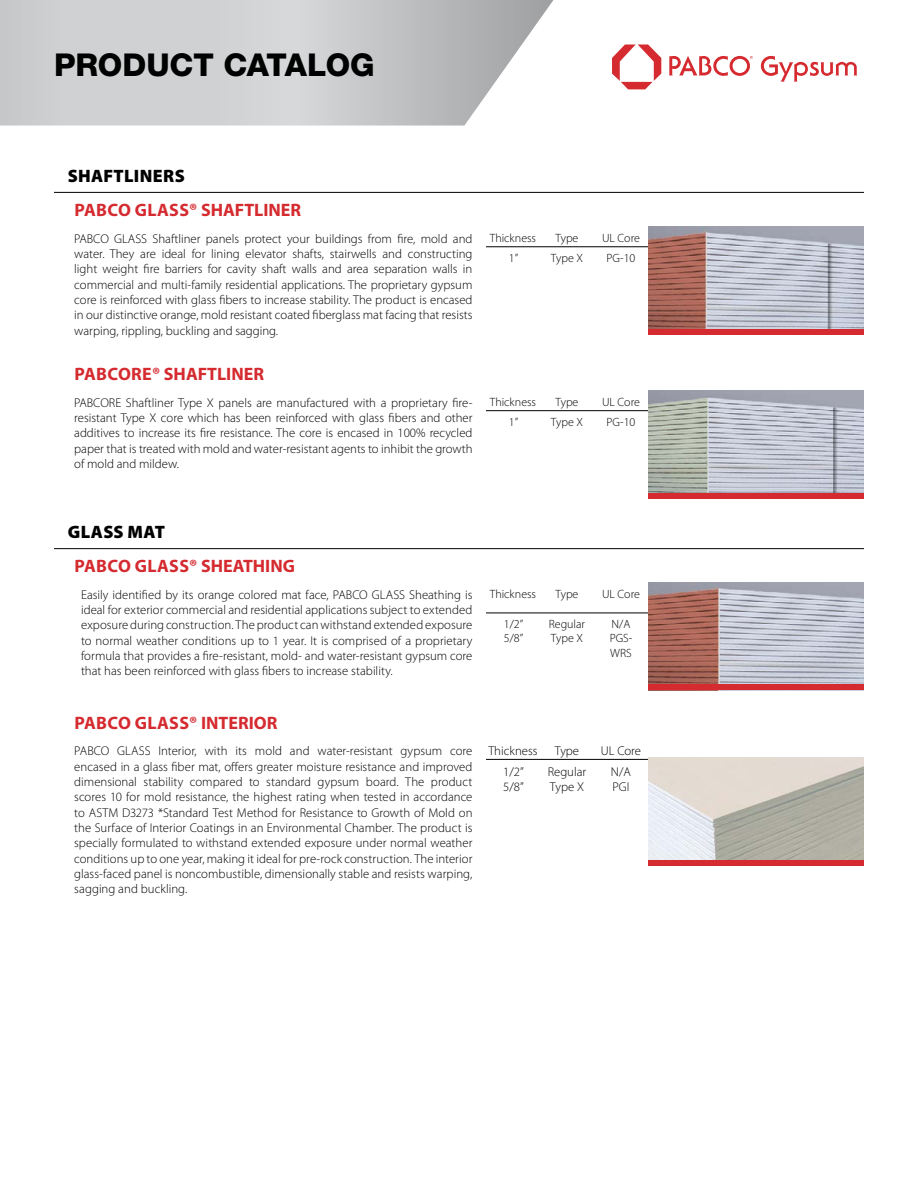
<style>
.page{position:relative;width:918px;height:1188px;background:#fff}
.page>*{position:absolute;margin:0;border:0;box-sizing:border-box;transform-origin:0 0}
.Chapter_Title{font:800 31.5px "Helvetica Neue LT Pro";letter-spacing:-.005em;color:#000101}
.Body_Two_Col_B___8_9{font:700 18px "Myriad Pro";color:#d52a2f}
.Body_Two_Col_B___8_9-2{font:900 18px "Myriad Pro";letter-spacing:.02em;color:#000101}
.Body_Two_Col_B___8_9-3{font:300 12.75px/15.3px "Myriad Pro";color:#000;text-align:justify}
.Body_Two_Col_A{font:300 12.75px/15.3px "Myriad Pro";color:#000;text-align:justify}
.Body_Two_Col_A-2{font:300 12px/14.4px "Myriad Pro";color:#000101}
.TOC___tab_leader{font:300 12px "Myriad Pro";color:#000101}
</style>
<div class="page">
<hr style="left:486px;top:246px;width:54px;height:1px;background:#000">
<hr style="left:540px;top:246px;width:54px;height:1px;background:#000">
<hr style="left:594px;top:246px;width:54px;height:1px;background:#000">
<hr style="left:486px;top:613px;width:54px;height:1px;background:#000">
<hr style="left:540px;top:613px;width:54px;height:1px;background:#000">
<hr style="left:594px;top:613px;width:54px;height:1px;background:#000">
<hr style="left:486px;top:410px;width:54px;height:1px;background:#000">
<hr style="left:540px;top:410px;width:54px;height:1px;background:#000">
<hr style="left:594px;top:410px;width:54px;height:1px;background:#000">
<hr style="left:486px;top:759px;width:54px;height:1px;background:#000">
<hr style="left:540px;top:759px;width:54px;height:1px;background:#000">
<hr style="left:594px;top:759px;width:54px;height:1px;background:#000">
<hr style="left:54px;top:548px;width:432px;height:1px;background:#000101">
<hr style="left:486px;top:548px;width:54px;height:1px;background:#000101">
<hr style="left:540px;top:548px;width:54px;height:1px;background:#000101">
<hr style="left:594px;top:548px;width:54px;height:1px;background:#000101">
<hr style="left:648px;top:548px;width:216px;height:1px;background:#000101">
<hr style="left:54px;top:192px;width:432px;height:1px;background:#000101">
<hr style="left:486px;top:192px;width:54px;height:1px;background:#000101">
<hr style="left:540px;top:192px;width:54px;height:1px;background:#000101">
<hr style="left:594px;top:192px;width:54px;height:1px;background:#000101">
<hr style="left:648px;top:192px;width:216px;height:1px;background:#000101">
<img style="left:648px;top:227px;width:216px;height:108px">
<img style="left:648px;top:390px;width:216px;height:103px">
<img style="left:648px;top:582px;width:216px;height:103px">
<img style="left:648px;top:758px;width:216px;height:108px">
<div style="left:648px;top:329px;width:216px;height:5px;background:#d52a2f"></div>
<div style="left:648px;top:493px;width:216px;height:5px;background:#d52a2f"></div>
<div style="left:648px;top:685px;width:216px;height:5px;background:#d52a2f"></div>
<div style="left:648px;top:860px;width:216px;height:5px;background:#d52a2f"></div>
<svg style="left:0;top:0;width:554px;height:126px;background:#cccecf"></svg>
<svg style="left:612px;top:44px;width:49px;height:45px"></svg>
<svg style="left:761px;top:56px;width:96px;height:26px"></svg>
<svg style="left:669px;top:56px;width:84px;height:20px"></svg>
<p class="Chapter_Title" style="left:54px;top:46px;width:322px">PRODUCT CATALOG</p>
<p class="Body_Two_Col_B___8_9-2" style="left:68px;top:164px;width:119px">SHAFTLINERS</p>
<p class="Body_Two_Col_B___8_9" style="left:74px;top:199px;width:228px">PABCO GLASS® SHAFTLINER</p>
<p class="Body_Two_Col_A" style="left:74px;top:231px;width:400px">PABCO GLASS Shaftliner panels protect your buildings from fire, mold and water. They are ideal for lining elevator shafts, stairwells and constructing light weight fire barriers for cavity shaft walls and area separation walls in commercial and multi-family residential applications. The proprietary gypsum core is reinforced with glass fibers to increase stability. The product is encased in our distinctive orange, mold resistant coated fiberglass mat facing that resists warping, rippling, buckling and sagging.</p>
<p class="Body_Two_Col_A-2" style="left:490px;top:231px;width:48px">Thickness</p>
<p class="Body_Two_Col_A-2" style="left:556px;top:231px;width:24px">Type</p>
<p class="Body_Two_Col_A-2" style="left:602px;top:231px;width:39px">UL Core</p>
<p class="TOC___tab_leader" style="left:509px;top:251px;width:11px">1”</p>
<p class="Body_Two_Col_A-2" style="left:551px;top:250px;width:34px">Type X</p>
<p class="Body_Two_Col_A-2" style="left:607px;top:250px;width:30px">PG-10</p>
<p class="Body_Two_Col_B___8_9" style="left:74px;top:363px;width:191px">PABCORE® SHAFTLINER</p>
<p class="Body_Two_Col_A" style="left:74px;top:395px;width:400px">PABCORE Shaftliner Type X panels are manufactured with a proprietary fire&shy;resistant Type X core which has been reinforced with glass fibers and other additives to increase its fire resistance. The core is encased in 100% recycled paper that is treated with mold and water-resistant agents to inhibit the growth of mold and mildew.</p>
<p class="Body_Two_Col_A-2" style="left:490px;top:395px;width:48px">Thickness</p>
<p class="Body_Two_Col_A-2" style="left:556px;top:395px;width:24px">Type</p>
<p class="Body_Two_Col_A-2" style="left:602px;top:395px;width:39px">UL Core</p>
<p class="TOC___tab_leader" style="left:509px;top:414px;width:11px">1”</p>
<p class="Body_Two_Col_A-2" style="left:551px;top:414px;width:34px">Type X</p>
<p class="Body_Two_Col_A-2" style="left:607px;top:414px;width:30px">PG-10</p>
<p class="Body_Two_Col_B___8_9-2" style="left:68px;top:520px;width:99px">GLASS MAT</p>
<p class="Body_Two_Col_B___8_9" style="left:74px;top:554px;width:222px">PABCO GLASS® SHEATHING</p>
<p class="Body_Two_Col_B___8_9-3" style="left:81px;top:587px;width:393px">Easily identified by its orange colored mat face, PABCO GLASS Sheathing is ideal for exterior commercial and residential applications subject to extended exposure during construction. The product can withstand extended exposure to normal weather conditions up to 1 year. It is comprised of a proprietary formula that provides a fire-resistant, mold- and water-resistant gypsum core that has been reinforced with glass fibers to increase stability.</p>
<p class="Body_Two_Col_A-2" style="left:490px;top:587px;width:48px">Thickness</p>
<p class="Body_Two_Col_A-2" style="left:556px;top:587px;width:24px">Type</p>
<p class="Body_Two_Col_A-2" style="left:602px;top:587px;width:39px">UL Core</p>
<p class="Body_Two_Col_A-2" style="left:549px;top:617px;width:38px">Regular</p>
<p class="Body_Two_Col_A-2" style="left:551px;top:631px;width:34px">Type X</p>
<p class="Body_Two_Col_A-2" style="left:504px;top:617px;width:21px">1/2”</p>
<p class="Body_Two_Col_A-2" style="left:504px;top:631px;width:21px">5/8”</p>
<p class="Body_Two_Col_A-2" style="left:612px;top:617px;width:20px">N/A</p>
<p class="Body_Two_Col_A-2" style="left:610px;top:631px;width:24px">PGS-<br>WRS</p>
<p class="Body_Two_Col_B___8_9" style="left:74px;top:711px;width:204px">PABCO GLASS® INTERIOR</p>
<p class="Body_Two_Col_B___8_9-3" style="left:74px;top:743px;width:400px">PABCO GLASS Interior, with its mold and water-resistant gypsum core encased in a glass fiber mat, offers greater moisture resistance and improved dimensional stability compared to standard gypsum board. The product scores 10 for mold resistance, the highest rating when tested in accordance to ASTM D3273 *Standard Test Method for Resistance to Growth of Mold on the Surface of Interior Coatings in an Environmental Chamber. The product is specially formulated to withstand extended exposure under normal weather conditions up to one year, making it ideal for pre-rock construction. The interior glass-faced panel is noncombustible, dimensionally stable and resists warping, sagging and buckling.</p>
<p class="Body_Two_Col_A" style="left:488px;top:743px;width:51px">Thickness</p>
<p class="Body_Two_Col_A" style="left:555px;top:743px;width:26px">Type</p>
<p class="Body_Two_Col_A" style="left:601px;top:743px;width:42px">UL Core</p>
<p class="Body_Two_Col_A" style="left:548px;top:764px;width:40px">Regular</p>
<p class="Body_Two_Col_A" style="left:550px;top:779px;width:36px">Type X</p>
<p class="Body_Two_Col_A" style="left:503px;top:764px;width:22px">1/2”</p>
<p class="Body_Two_Col_A" style="left:503px;top:779px;width:22px">5/8”</p>
<p class="Body_Two_Col_A" style="left:611px;top:764px;width:22px">N/A</p>
<p class="Body_Two_Col_A" style="left:612px;top:779px;width:19px">PGI</p>
</div>
